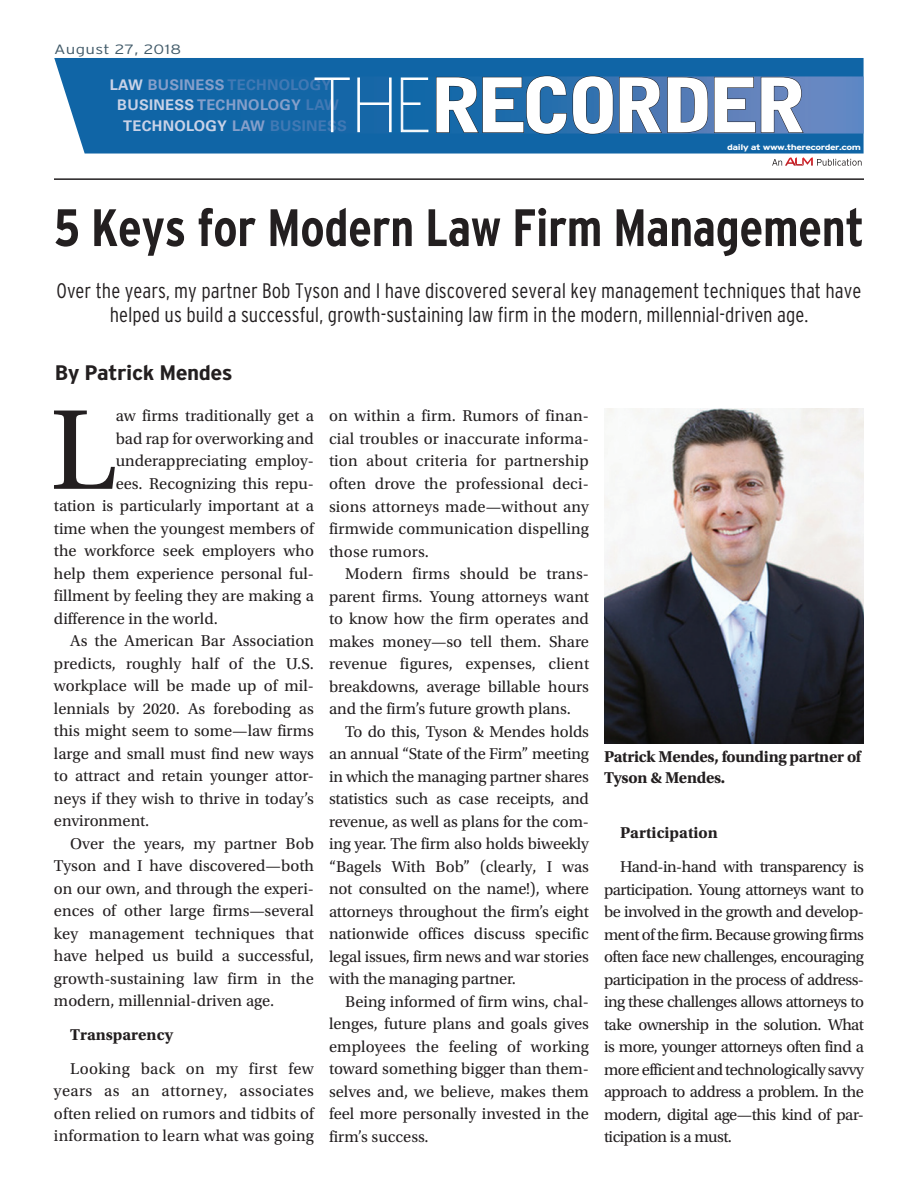
<style>
.page{position:relative;width:918px;height:1188px;background:#fff}
.page>*{position:absolute;margin:0;border:0;box-sizing:border-box;transform-origin:0 0}
.t1{font:119.85px "Utopia Std";color:#231f20}
.t2{font:900 74.85px "Bell Gothic Std";letter-spacing:-.08em;color:#fff;scale:1.05 1}
.t3{font:700 condensed 52.5px "Interstate";letter-spacing:-.01em;color:#231f20}
.t4{font:300 condensed 21px/24px "Interstate";color:#231f20;text-align:center}
.t5{font:700 condensed 21px "Interstate";letter-spacing:-.02em;color:#231f20;scale:1.25 1}
.t6{font:16.5px/22.5px "Utopia Std";color:#231f20;text-align:justify}
.t7{font:700 16.5px/21px "Utopia Std";letter-spacing:-.015em;color:#231f20}
.t8{font:700 14.7px "Univers LT Std";letter-spacing:.02em;color:#4279b4}
.t9{font:700 14.7px "Univers LT Std";letter-spacing:.02em;color:#869fca}
.t10{font:700 14.7px "Univers LT Std";letter-spacing:.02em;color:#c9d2e7}
.t11{font:300 13.5px "Interstate";letter-spacing:.02em;color:#405968;scale:1.25 1}
.t12{font:700 8.1px "Interstate";letter-spacing:-.05em;color:#fff;scale:1.29 1}
.s1{color:#c9d2e7}
.s2{color:#869fca}
.s3{color:#4279b4}
</style>
<div class="page">
<div style="left:54px;top:58px;width:810px;height:96px;background:#1065a6"></div>
<svg style="left:772px;top:157px;width:90px;height:9px"></svg>
<svg style="left:107px;top:76px;width:757px;height:58px;background:#246dac"></svg>
<svg style="left:436px;top:75px;width:272px;height:60px;background:#2d679e"></svg>
<svg style="left:714px;top:77px;width:90px;height:56px;background:#5c78ab"></svg>
<svg style="left:314px;top:77px;width:115px;height:55px;background:#337bb3"></svg>
<hr style="left:54px;top:178px;width:810px;height:2px;background:#231f20">
<img style="left:604px;top:408px;width:260px;height:335px">
<p class="t11" style="left:54px;top:42px;width:103px">August 27, 2018</p>
<p class="t8" style="left:110px;top:76px;width:223px"><span class="s1">LAW</span> <span class="s2">BUSINESS</span> TECHNOLOGY</p>
<p class="t9" style="left:117px;top:97px;width:223px"><span class="s1">BUSINESS</span> TECHNOLOGY <span class="s3">LAW</span></p>
<p class="t10" style="left:123px;top:117px;width:225px">TECHNOLOGY <span class="s2">LAW</span> <span class="s3">BUSINESS</span></p>
<h2 class="t2" style="left:430px;top:62px;width:361px">RECORDER</h2>
<p class="t12" style="left:727px;top:143px;width:105px">daily at www.therecorder.com</p>
<h3 class="t3" style="left:54px;top:198px;width:812px">5 Keys for Modern Law Firm Management</h3>
<p class="t4" style="left:57px;top:278px;width:806px">Over the years, my partner Bob Tyson and I have discovered several key management techniques that have helped us build a successful, growth-sustaining law firm in the modern, millennial-driven age.</p>
<p class="t5" style="left:55px;top:361px;width:144px">By Patrick Mendes</p>
<h1 class="t1" style="left:50px;top:385px;width:67px">L</h1>
<p class="t6" style="left:116px;top:405px;width:200px">aw firms traditionally get a</p>
<p class="t6" style="left:116px;top:428px;width:200px">bad rap for overworking and</p>
<p class="t6" style="left:116px;top:450px;width:200px">underappreciating employ-</p>
<p class="t6" style="left:116px;top:473px;width:200px">ees. Recognizing this repu-</p>
<p class="t6" style="left:54px;top:495px;width:261px">tation is particularly important at a</p>
<p class="t6" style="left:54px;top:518px;width:261px">time when the youngest members of</p>
<p class="t6" style="left:54px;top:540px;width:261px">the workforce seek employers who</p>
<p class="t6" style="left:54px;top:563px;width:261px">help them experience personal ful-</p>
<p class="t6" style="left:54px;top:585px;width:262px">fillment by feeling they are making a</p>
<p class="t6" style="left:54px;top:608px;width:165px">difference in the world.</p>
<p class="t6" style="left:70px;top:630px;width:245px">As the American Bar Association</p>
<p class="t6" style="left:54px;top:653px;width:261px">predicts, roughly half of the U.S.</p>
<p class="t6" style="left:54px;top:675px;width:261px">workplace will be made up of mil-</p>
<p class="t6" style="left:54px;top:698px;width:261px">lennials by 2020. As foreboding as</p>
<p class="t6" style="left:54px;top:720px;width:261px">this might seem to some—law firms</p>
<p class="t6" style="left:54px;top:743px;width:261px">large and small must find new ways</p>
<p class="t6" style="left:54px;top:765px;width:261px">to attract and retain younger attor-</p>
<p class="t6" style="left:54px;top:788px;width:262px">neys if they wish to thrive in today’s</p>
<p class="t6" style="left:54px;top:810px;width:97px">environment.</p>
<p class="t6" style="left:70px;top:833px;width:245px">Over the years, my partner Bob</p>
<p class="t6" style="left:54px;top:855px;width:261px">Tyson and I have discovered—both</p>
<p class="t6" style="left:54px;top:878px;width:261px">on our own, and through the experi-</p>
<p class="t6" style="left:54px;top:900px;width:261px">ences of other large firms—several</p>
<p class="t6" style="left:54px;top:923px;width:261px">key management techniques that</p>
<p class="t6" style="left:54px;top:945px;width:261px">have helped us build a successful,</p>
<p class="t6" style="left:54px;top:968px;width:261px">growth-sustaining law firm in the</p>
<p class="t6" style="left:54px;top:990px;width:222px">modern, millennial-driven age.</p>
<p class="t7" style="left:70px;top:1024px;width:105px">Transparency</p>
<p class="t6" style="left:54px;top:1058px;width:262px;text-indent:16px">Looking back on my first few years as an attorney, associates often relied on rumors and tidbits of information to learn what was going</p>
<p class="t6" style="left:329px;top:405px;width:261px">on within a firm. Rumors of finan&shy;cial troubles or inaccurate informa&shy;tion about criteria for partnership often drove the professional deci&shy;sions attorneys made—without any firmwide communication dispelling those rumors.</p>
<p class="t6" style="left:329px;top:563px;width:262px;text-indent:16px">Modern firms should be trans&shy;parent firms. Young attorneys want to know how the firm operates and makes money—so tell them. Share revenue figures, expenses, client breakdowns, average billable hours and the firm’s future growth plans.</p>
<p class="t6" style="left:329px;top:720px;width:262px;text-indent:16px">To do this, Tyson &amp; Mendes holds an annual “State of the Firm” meeting in which the managing partner shares statistics such as case receipts, and revenue, as well as plans for the com&shy;ing year. The firm also holds biweekly “Bagels With Bob” (clearly, I was not consulted on the name!), where attorneys throughout the firm’s eight nationwide offices discuss specific legal issues, firm news and war stories with the managing partner.</p>
<p class="t6" style="left:329px;top:990px;width:262px;text-indent:16px">Being informed of firm wins, chal&shy;lenges, future plans and goals gives employees the feeling of working toward something bigger than them&shy;selves and, we believe, makes them feel more personally invested in the firm’s success.</p>
<p class="t7" style="left:604px;top:746px;width:259px">Patrick Mendes, founding partner of<br>Tyson &amp; Mendes.</p>
<p class="t7" style="left:620px;top:823px;width:99px">Participation</p>
<p class="t6" style="left:604px;top:856px;width:262px;text-indent:16px">Hand-in-hand with transparency is participation. Young attorneys want to be involved in the growth and develop&shy;ment of the firm. Because growing firms often face new challenges, encouraging participation in the process of address&shy;ing these challenges allows attorneys to take ownership in the solution. What is more, younger attorneys often find a more efficient and technologically savvy approach to address a problem. In the modern, digital age—this kind of par&shy;ticipation is a must.</p>
</div>
